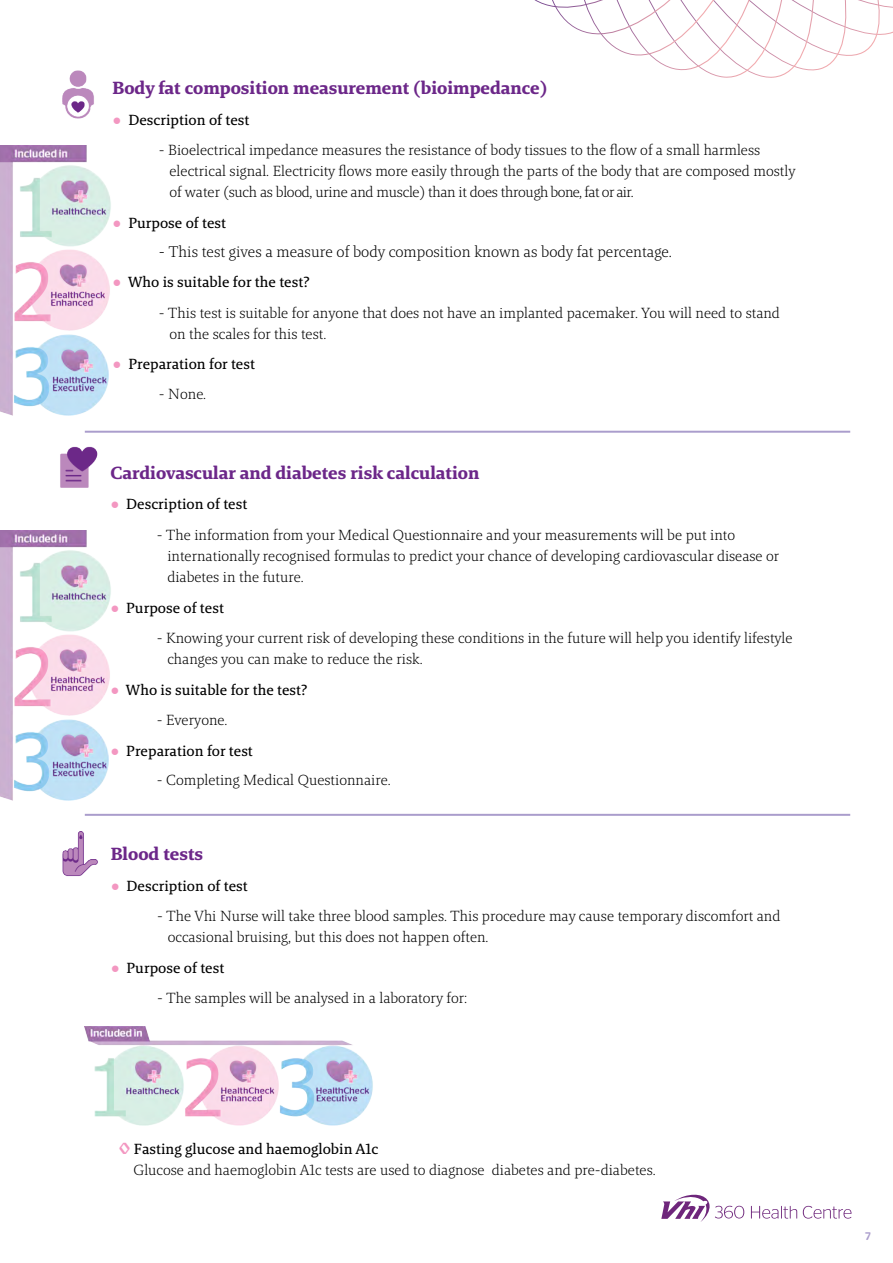
<style>
.page{position:relative;width:893px;height:1263px;background:#fff}
.page>*{position:absolute;margin:0;border:0;box-sizing:border-box;transform-origin:0 0}
.t1{font:18px "Brando Bold LF";color:#6c2789}
.t2{font:15.75px "Brando Light LF";color:#000}
.t3{font:15px "Brando Light LF";color:#000}
.t4{font:15px "Brando Text LF";color:#000}
.t5{font:15px "Brando Light LF";letter-spacing:-.02em;color:#000}
.t6{font:500 10.95px "Stag Sans Round";color:#aa9dcc}
.s1{font-family:"Arial";font-weight:700;color:#f397c1}
.s2{font-family:"Brando Bold LF";font-size:16.5px;color:#f397c1}
</style>
<div class="page">
<img style="left:0;top:145px;width:111px;height:270px">
<img style="left:0;top:531px;width:111px;height:270px">
<img style="left:60px;top:446px;width:38px;height:42px">
<img style="left:62px;top:70px;width:32px;height:49px">
<hr style="left:85px;top:431px;width:765px;height:2px;background:#aa9dcc">
<hr style="left:85px;top:814px;width:765px;height:2px;background:#aa9dcc">
<img style="left:62px;top:831px;width:36px;height:46px">
<img style="left:85px;top:1026px;width:288px;height:100px">
<svg style="left:751px;top:1206px;width:46px;height:12px"></svg>
<svg style="left:803px;top:1206px;width:48px;height:12px"></svg>
<svg style="left:661px;top:1194px;width:83px;height:28px"></svg>
<svg style="left:534px;top:0;width:359px;height:78px"></svg>
<p class="t1" style="left:113px;top:76px;width:436px">Body fat composition measurement (bioimpedance)</p>
<p class="t4" style="left:113px;top:110px;width:139px"><span class="s1">●</span> Description of test</p>
<p class="t3" style="left:159px;top:140px;width:603px">- Bioelectrical impedance measures the resistance of body tissues to the flow of a small harmless</p>
<p class="t3" style="left:170px;top:161px;width:627px">electrical signal. Electricity flows more easily through the parts of the body that are composed mostly</p>
<p class="t5" style="left:170px;top:182px;width:466px">of water (such as blood, urine and muscle) than it does through bone, fat or air.</p>
<p class="t4" style="left:113px;top:213px;width:115px"><span class="s1">●</span> Purpose of test</p>
<p class="t2" style="left:159px;top:241px;width:514px">- This test gives a measure of body composition known as body fat percentage.</p>
<p class="t4" style="left:113px;top:272px;width:199px"><span class="s1">●</span> Who is suitable for the test?</p>
<p class="t3" style="left:159px;top:303px;width:622px">- This test is suitable for anyone that does not have an implanted pacemaker. You will need to stand</p>
<p class="t3" style="left:170px;top:324px;width:158px">on the scales for this test.</p>
<p class="t4" style="left:113px;top:354px;width:144px"><span class="s1">●</span> Preparation for test</p>
<p class="t3" style="left:159px;top:383px;width:49px">- None.</p>
<p class="t1" style="left:110px;top:461px;width:370px">Cardiovascular and diabetes risk calculation</p>
<p class="t4" style="left:110px;top:494px;width:139px"><span class="s1">●</span> Description of test</p>
<p class="t3" style="left:157px;top:525px;width:580px">- The information from your Medical Questionnaire and your measurements will be put into</p>
<p class="t3" style="left:167px;top:546px;width:613px">internationally recognised formulas to predict your chance of developing cardiovascular disease or</p>
<p class="t3" style="left:167px;top:567px;width:138px">diabetes in the future.</p>
<p class="t4" style="left:110px;top:597px;width:115px"><span class="s1">●</span> Purpose of test</p>
<p class="t3" style="left:157px;top:628px;width:637px">- Knowing your current risk of developing these conditions in the future will help you identify lifestyle</p>
<p class="t3" style="left:167px;top:649px;width:257px">changes you can make to reduce the risk.</p>
<p class="t4" style="left:110px;top:680px;width:199px"><span class="s1">●</span> Who is suitable for the test?</p>
<p class="t3" style="left:157px;top:710px;width:72px">- Everyone.</p>
<p class="t4" style="left:110px;top:741px;width:144px"><span class="s1">●</span> Preparation for test</p>
<p class="t3" style="left:157px;top:770px;width:235px">- Completing Medical Questionnaire.</p>
<p class="t1" style="left:111px;top:842px;width:94px">Blood tests</p>
<p class="t4" style="left:111px;top:875px;width:139px"><span class="s1">●</span> Description of test</p>
<p class="t3" style="left:157px;top:906px;width:625px">- The Vhi Nurse will take three blood samples. This procedure may cause temporary discomfort and</p>
<p class="t3" style="left:168px;top:927px;width:322px">occasional bruising, but this does not happen often.</p>
<p class="t4" style="left:111px;top:958px;width:115px"><span class="s1">●</span> Purpose of test</p>
<p class="t3" style="left:157px;top:988px;width:312px">- The samples will be analysed in a laboratory for:</p>
<p class="t4" style="left:119px;top:1139px;width:261px"><span class="s2">◊</span> Fasting glucose and haemoglobin A1c</p>
<p class="t3" style="left:133px;top:1160px;width:524px">Glucose and haemoglobin A1c tests are used to diagnose diabetes and pre-diabetes.</p>
<p class="t6" style="left:865px;top:1229px;width:7px">7</p>
</div>
